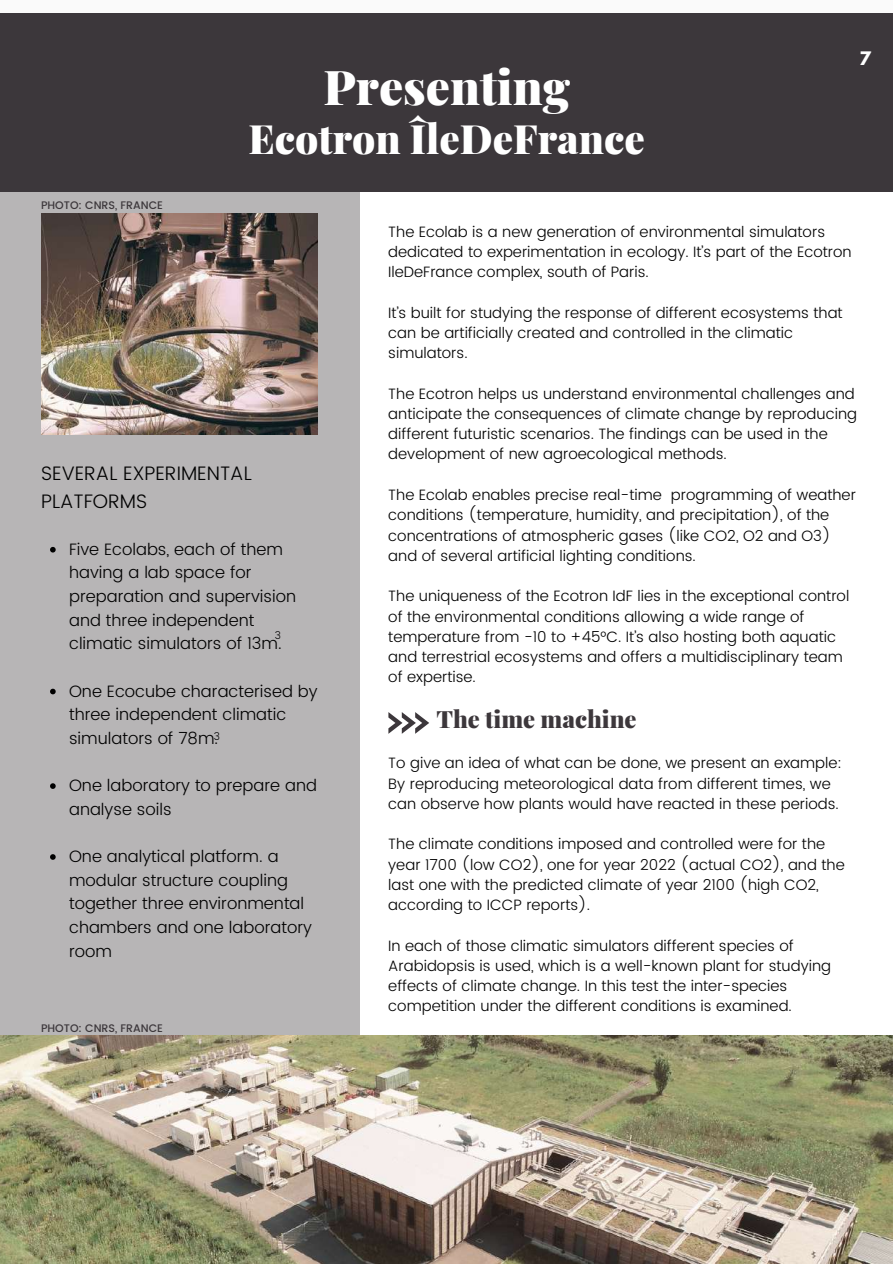
<style>
.page{position:relative;width:893px;height:1264px;background:#fff}
.page>*{position:absolute;margin:0;border:0;box-sizing:border-box;transform-origin:0 0}
.t1{font:900 48px "Playfair Display";color:#fff}
.t2{font:900 40.5px "Playfair Display";color:#fff}
.t3{font:900 23.85px "Playfair Display";color:#3c373b}
.t4{font:300 19.5px/27px "Poppins";color:#000}
.t5{font:300 16.5px/23.7px "Poppins";color:#000}
.t6{font:700 16.5px "League Spartan";color:#fff}
.t7{font:300 15px/20.2px "Poppins";color:#000}
.t8{font:500 10.95px "Poppins";color:#3c373b}
.t9{font:300 10.5px "Poppins";color:#000}
</style>
<div class="page">
<div style="left:0;top:184px;width:359px;height:1064px;background:#b7b5b6"></div>
<img style="left:41px;top:213px;width:277px;height:221px">
<div style="left:0;top:0;width:892px;height:192px;background:#3c373b"></div>
<div style="left:0;top:0;width:892px;height:12px;background:#fafafa"></div>
<img style="left:0;top:1035px;width:892px;height:228px">
<svg style="left:388px;top:712px;width:41px;height:21px"></svg>
<svg style="left:50px;top:547px;width:6px;height:5px"></svg>
<svg style="left:50px;top:688px;width:6px;height:6px"></svg>
<svg style="left:50px;top:783px;width:6px;height:6px"></svg>
<svg style="left:50px;top:854px;width:6px;height:5px"></svg>
<p class="t8" style="left:41px;top:199px;width:123px">PHOTO: CNRS, FRANCE</p>
<h1 class="t1" style="left:323px;top:53px;width:248px">Presenting</h1>
<h2 class="t2" style="left:248px;top:110px;width:398px">Ecotron ÎleDeFrance</h2>
<p class="t6" style="left:859px;top:51px;width:13px">7</p>
<h3 class="t4" style="left:41px;top:460px;width:212px">SEVERAL EXPERIMENTAL<br>PLATFORMS</h3>
<p class="t5" style="left:69px;top:537px;width:228px">Five Ecolabs, each of them having a lab space for preparation and supervision and three independent climatic simulators of 13m.</p>
<p class="t5" style="left:69px;top:679px;width:250px">One Ecocube characterised by three independent climatic simulators of 78m.</p>
<p class="t5" style="left:69px;top:773px;width:249px">One laboratory to prepare and analyse soils</p>
<p class="t5" style="left:69px;top:844px;width:244px">One analytical platform. a modular structure coupling together three environmental chambers and one laboratory room</p>
<p class="t9" style="left:275px;top:629px;width:8px">3</p>
<p class="t9" style="left:214px;top:729px;width:8px">3</p>
<p class="t8" style="left:41px;top:1021px;width:123px">PHOTO: CNRS, FRANCE</p>
<p class="t7" style="left:388px;top:221px;width:465px">The Ecolab is a new generation of environmental simulators dedicated to experimentation in ecology. It’s part of the Ecotron<br>IleDeFrance complex, south of Paris.</p>
<p class="t7" style="left:388px;top:302px;width:456px">It’s built for studying the response of different ecosystems that can be artificially created and controlled in the climatic simulators.</p>
<p class="t7" style="left:388px;top:383px;width:470px">The Ecotron helps us understand environmental challenges and anticipate the consequences of climate change by reproducing different futuristic scenarios. The findings can be used in the development of new agroecological methods.</p>
<p class="t7" style="left:388px;top:484px;width:469px">The Ecolab enables precise real-time programming of weather conditions (temperature, humidity, and precipitation), of the concentrations of atmospheric gases (like CO2, O2 and O3) and of several artificial lighting conditions.</p>
<p class="t7" style="left:388px;top:586px;width:462px">The uniqueness of the Ecotron IdF lies in the exceptional control of the environmental conditions allowing a wide range of temperature from -10 to +45°C. It’s also hosting both aquatic and terrestrial ecosystems and offers a multidisciplinary team of expertise.</p>
<h3 class="t3" style="left:436px;top:702px;width:202px">The time machine</h3>
<p class="t7" style="left:388px;top:753px;width:455px">To give an idea of what can be done, we present an example:<br>By reproducing meteorological data from different times, we can observe how plants would have reacted in these periods.</p>
<p class="t7" style="left:388px;top:834px;width:458px">The climate conditions imposed and controlled were for the year 1700 (low CO2), one for year 2022 (actual CO2), and the last one with the predicted climate of year 2100 (high CO2, according to ICCP reports).</p>
<p class="t7" style="left:388px;top:935px;width:444px">In each of those climatic simulators different species of Arabidopsis is used, which is a well-known plant for studying effects of climate change. In this test the inter-species competition under the different conditions is examined.</p>
</div>
